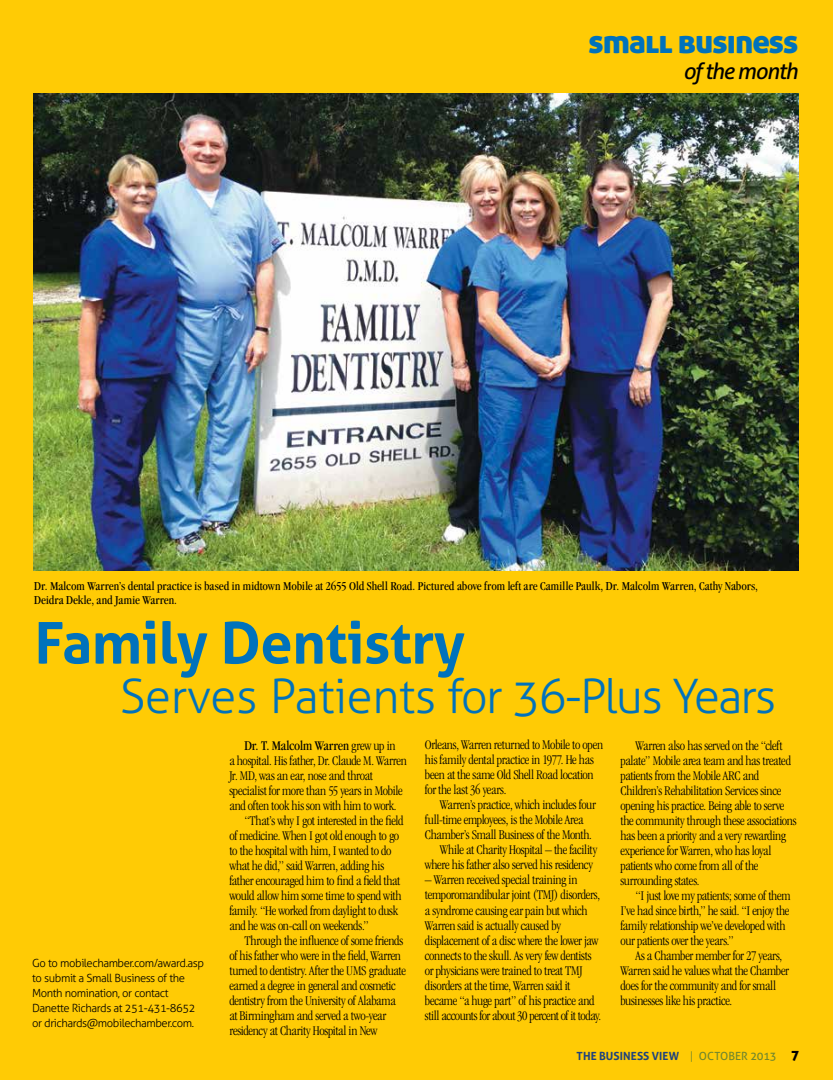
<style>
.page{position:relative;width:833px;height:1080px;background:#fff}
.page>*{position:absolute;margin:0;border:0;box-sizing:border-box;transform-origin:0 0}
.t1{font:700 57.5px "Aller";letter-spacing:-.01em;color:#0072bc}
.t2{font:300 47.5px "Aller";letter-spacing:-.03em;color:#0072bc}
.t3{font:32.5px "Aller Display";letter-spacing:-.03em;color:#0072bc}
.t4{font:italic 22.5px "Aller";letter-spacing:-.05em;color:#000}
.t5{font:300 condensed 13.75px/15px "Garamond";letter-spacing:-.02em;color:#000}
.t6{font:condensed 13.75px "Garamond";letter-spacing:-.015em;color:#000}
.t7{font:condensed 12.5px/13.8px "Garamond";color:#000}
.t8{font:300 11.25px/15px "Aller";letter-spacing:-.04em;color:#000}
.t9{font:11.25px "Aller";color:#70862e}
.t10{font:700 11.25px "Aller";letter-spacing:.015em;color:#1e427e}
.s1{font-weight:300}
.s2{font-weight:700;color:#1e427e}
.s3{font-family:"Aller Display";font-size:13.75px;color:#000}
</style>
<div class="page">
<div style="left:0;top:0;width:832px;height:1080px;background:#ffcb05"></div>
<img style="left:33px;top:94px;width:765px;height:476px">
<h3 class="t3" style="left:588px;top:20px;width:211px">small business</h3>
<h3 class="t4" style="left:683px;top:57px;width:116px">of the month</h3>
<p class="t7" style="left:34px;top:579px;width:725px">Dr. Malcom Warren’s dental practice is based in midtown Mobile at 2655 Old Shell Road. Pictured above from left are Camille Paulk, Dr. Malcolm Warren, Cathy Nabors,<br>Deidra Dekle, and Jamie Warren.</p>
<h1 class="t1" style="left:35px;top:607px;width:432px">FAMILY DENTISTRY</h1>
<h2 class="t2" style="left:120px;top:668px;width:658px">Serves Patients for 36-Plus Years</h2>
<p class="t8" style="left:32px;top:955px;width:173px">Go to mobilechamber.com/award.asp to submit a Small Business of the Month nomination, or contact Danette Richards at 251-431-8652 or drichards@mobilechamber.com.</p>
<p class="t6" style="left:244px;top:738px;width:153px">Dr. T. Malcolm Warren <span class="s1">grew up in</span></p>
<p class="t5" style="left:229px;top:753px;width:179px">a hospital. His father, Dr. Claude M. Warren</p>
<p class="t5" style="left:229px;top:768px;width:145px">Jr. MD, was an ear, nose and throat</p>
<p class="t5" style="left:229px;top:783px;width:175px">specialist for more than 55 years in Mobile</p>
<p class="t5" style="left:229px;top:798px;width:169px">and often took his son with him to work.</p>
<p class="t5" style="left:244px;top:813px;width:160px">“That’s why I got interested in the field</p>
<p class="t5" style="left:229px;top:828px;width:171px">of medicine. When I got old enough to go</p>
<p class="t5" style="left:229px;top:843px;width:164px">to the hospital with him, I wanted to do</p>
<p class="t5" style="left:229px;top:858px;width:156px">what he did,” said Warren, adding his</p>
<p class="t5" style="left:229px;top:873px;width:172px">father encouraged him to find a field that</p>
<p class="t5" style="left:229px;top:888px;width:173px">would allow him some time to spend with</p>
<p class="t5" style="left:229px;top:903px;width:170px">family. “He worked from daylight to dusk</p>
<p class="t5" style="left:229px;top:918px;width:141px">and he was on-call on weekends.”</p>
<p class="t5" style="left:244px;top:933px;width:160px">Through the influence of some friends</p>
<p class="t5" style="left:229px;top:948px;width:173px">of his father who were in the field, Warren</p>
<p class="t5" style="left:229px;top:963px;width:178px">turned to dentistry. After the UMS graduate</p>
<p class="t5" style="left:229px;top:978px;width:168px">earned a degree in general and cosmetic</p>
<p class="t5" style="left:229px;top:993px;width:168px">dentistry from the University of Alabama</p>
<p class="t5" style="left:229px;top:1008px;width:158px">at Birmingham and served a two-year</p>
<p class="t5" style="left:229px;top:1023px;width:150px">residency at Charity Hospital in New</p>
<p class="t5" style="left:425px;top:738px;width:180px">Orleans, Warren returned to Mobile to open his family dental practice in 1977. He has been at the same Old Shell Road location for the last 36 years.</p>
<p class="t5" style="left:440px;top:798px;width:157px">Warren’s practice, which includes four</p>
<p class="t5" style="left:425px;top:813px;width:160px">full-time employees, is the Mobile Area</p>
<p class="t5" style="left:425px;top:828px;width:168px">Chamber’s Small Business of the Month.</p>
<p class="t5" style="left:440px;top:843px;width:159px">While at Charity Hospital – the facility</p>
<p class="t5" style="left:425px;top:858px;width:169px">where his father also served his residency</p>
<p class="t5" style="left:425px;top:873px;width:178px">– Warren received special training in temporomandibular joint (TMJ) disorders, a syndrome causing ear pain but which Warren said is actually caused by displacement of a disc where the lower jaw connects to the skull. As very few dentists or physicians were trained to treat TMJ disorders at the time, Warren said it became “a huge part” of his practice and still accounts for about 30 percent of it today.</p>
<p class="t5" style="left:620px;top:738px;width:178px;text-indent:15px">Warren also has served on the “cleft palate” Mobile area team and has treated patients from the Mobile ARC and Children’s Rehabilitation Services since opening his practice. Being able to serve the community through these associations has been a priority and a very rewarding experience for Warren, who has loyal patients who come from all of the surrounding states.</p>
<p class="t5" style="left:620px;top:888px;width:171px;text-indent:15px">“I just love my patients; some of them I’ve had since birth,” he said. “I enjoy the family relationship we’ve developed with our patients over the years.”</p>
<p class="t5" style="left:620px;top:948px;width:170px;text-indent:15px">As a Chamber member for 27 years, Warren said he values what the Chamber does for the community and for small businesses like his practice.</p>
<p class="t10" style="left:576px;top:1049px;width:62px">THE BUSINESS</p>
<p class="t9" style="left:651px;top:1049px;width:149px"><span class="s2">VIEW</span> <span class="s1">|</span> OCTOBER 2013 <span class="s3">7</span></p>
</div>
